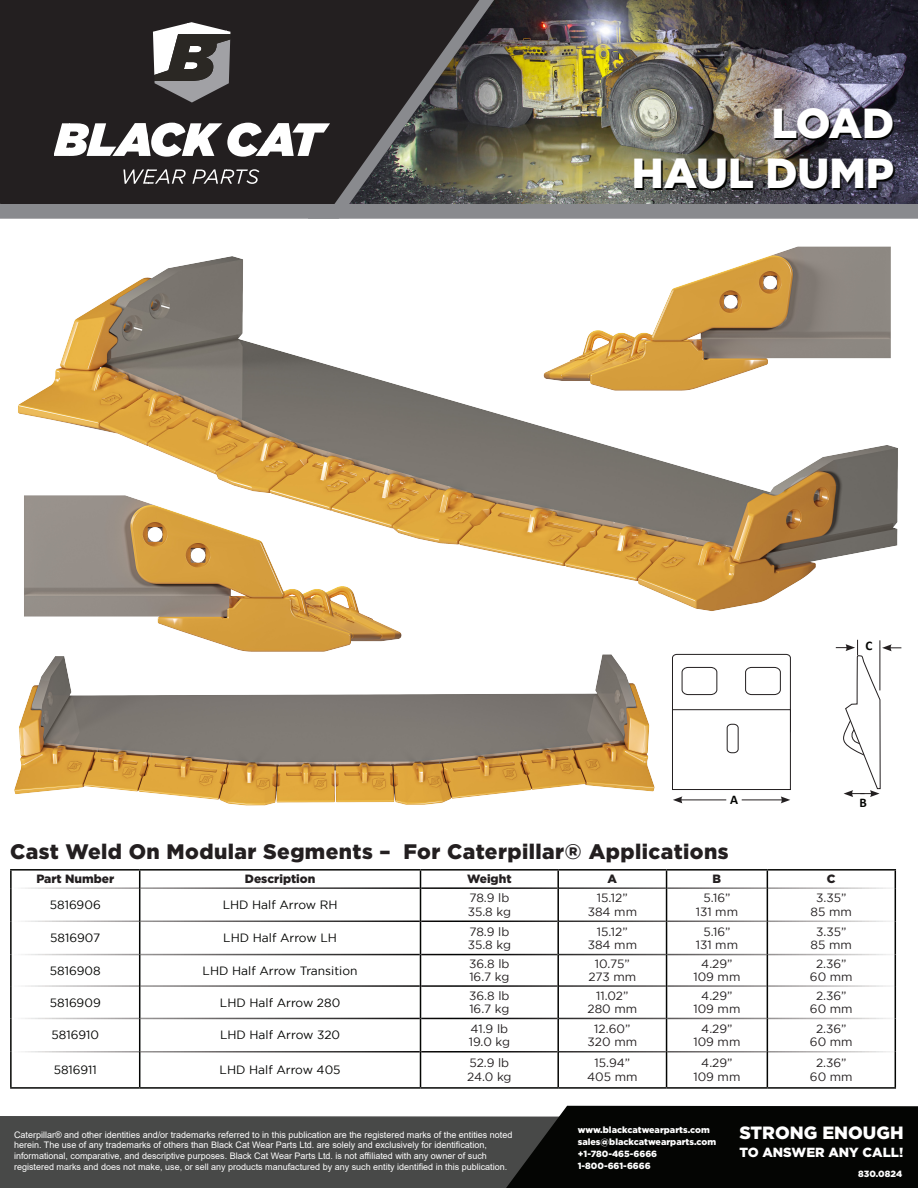
<style>
.page{position:relative;width:918px;height:1188px;background:#fff}
.page>*{position:absolute;margin:0;border:0;box-sizing:border-box;transform-origin:0 0}
.t1{font:900 42px "Gotham";color:#fff}
.t2{font:900 21px "Gotham";letter-spacing:.02em;color:#231f20}
.t3{font:900 17.7px "Gotham";color:#fff}
.t4{font:900 13.2px "Gotham";color:#fff}
.t5{font:700 13.2px "Calibri";color:#040503}
.t6{font:12px "Gotham";color:#231f20}
.t7{font:12px "Gotham";color:#040503}
.t8{font:900 12px "Gotham";color:#231f20}
.t9{font:9px/10.8px "Arial";color:#fff}
.t10{font:900 9px "Gotham";color:#fff}
</style>
<div class="page">
<img style="left:519px;top:0;width:399px;height:219px">
<svg style="left:0;top:1105px;width:918px;height:83px;background:#3c3d3b"></svg>
<svg style="left:0;top:0;width:519px;height:219px;background:#333030"></svg>
<div style="left:0;top:204px;width:918px;height:7px;background:#898a8e"></div>
<svg style="left:54px;top:123px;width:275px;height:34px"></svg>
<svg style="left:123px;top:169px;width:63px;height:15px"></svg>
<svg style="left:192px;top:169px;width:67px;height:15px"></svg>
<svg style="left:153px;top:22px;width:77px;height:81px"></svg>
<img style="left:18px;top:256px;width:880px;height:355px">
<img style="left:542px;top:246px;width:354px;height:178px">
<hr style="left:680px;top:799px;width:46px;height:1px;background:#231f20">
<svg style="left:673px;top:796px;width:9px;height:7px"></svg>
<hr style="left:742px;top:799px;width:41px;height:1px;background:#231f20">
<svg style="left:781px;top:796px;width:9px;height:7px"></svg>
<div style="left:672px;top:709px;width:119px;height:81px;border:1px solid #231f20"></div>
<svg style="left:672px;top:654px;width:119px;height:100px"></svg>
<svg style="left:836px;top:640px;width:65px;height:157px"></svg>
<hr style="left:558px;top:869px;width:109px;height:2px;background:#040503">
<hr style="left:667px;top:869px;width:100px;height:2px;background:#040503">
<svg style="left:666px;top:871px;width:1px;height:17px"></svg>
<hr style="left:767px;top:869px;width:129px;height:2px;background:#040503">
<svg style="left:767px;top:871px;width:1px;height:17px"></svg>
<svg style="left:895px;top:871px;width:1px;height:17px"></svg>
<hr style="left:666px;top:888px;width:1px;height:33px;background:#040503">
<hr style="left:767px;top:888px;width:1px;height:33px;background:#040503">
<hr style="left:895px;top:888px;width:1px;height:33px;background:#040503">
<hr style="left:10px;top:921px;width:2px;height:34px;background:#040503">
<hr style="left:139px;top:921px;width:1px;height:34px;background:#040503">
<hr style="left:420px;top:921px;width:1px;height:34px;background:#040503">
<hr style="left:557px;top:921px;width:2px;height:34px;background:#040503">
<hr style="left:666px;top:921px;width:1px;height:34px;background:#040503">
<hr style="left:767px;top:921px;width:1px;height:34px;background:#040503">
<hr style="left:895px;top:921px;width:1px;height:34px;background:#040503">
<hr style="left:10px;top:955px;width:2px;height:31px;background:#040503">
<hr style="left:139px;top:955px;width:1px;height:31px;background:#040503">
<hr style="left:420px;top:955px;width:1px;height:31px;background:#040503">
<hr style="left:557px;top:955px;width:2px;height:31px;background:#040503">
<hr style="left:666px;top:955px;width:1px;height:31px;background:#040503">
<hr style="left:767px;top:955px;width:1px;height:31px;background:#040503">
<hr style="left:895px;top:955px;width:1px;height:31px;background:#040503">
<hr style="left:10px;top:986px;width:2px;height:32px;background:#040503">
<hr style="left:139px;top:986px;width:1px;height:32px;background:#040503">
<hr style="left:420px;top:986px;width:1px;height:32px;background:#040503">
<hr style="left:557px;top:986px;width:2px;height:32px;background:#040503">
<hr style="left:666px;top:986px;width:1px;height:32px;background:#040503">
<hr style="left:767px;top:986px;width:1px;height:32px;background:#040503">
<hr style="left:895px;top:986px;width:1px;height:32px;background:#040503">
<hr style="left:10px;top:1018px;width:2px;height:34px;background:#040503">
<hr style="left:139px;top:1018px;width:1px;height:34px;background:#040503">
<hr style="left:420px;top:1018px;width:1px;height:34px;background:#040503">
<hr style="left:557px;top:1018px;width:2px;height:34px;background:#040503">
<hr style="left:666px;top:1018px;width:1px;height:34px;background:#040503">
<hr style="left:767px;top:1018px;width:1px;height:34px;background:#040503">
<hr style="left:895px;top:1018px;width:1px;height:34px;background:#040503">
<hr style="left:10px;top:1052px;width:2px;height:35px;background:#040503">
<hr style="left:139px;top:1052px;width:1px;height:35px;background:#040503">
<hr style="left:420px;top:1052px;width:1px;height:35px;background:#040503">
<hr style="left:557px;top:1052px;width:2px;height:35px;background:#040503">
<hr style="left:666px;top:1052px;width:1px;height:35px;background:#040503">
<hr style="left:767px;top:1052px;width:1px;height:35px;background:#040503">
<hr style="left:895px;top:1052px;width:1px;height:35px;background:#040503">
<hr style="left:10px;top:1087px;width:130px;height:2px;background:#040503">
<hr style="left:140px;top:1087px;width:281px;height:2px;background:#040503">
<hr style="left:421px;top:1087px;width:137px;height:2px;background:#040503">
<hr style="left:558px;top:1087px;width:109px;height:2px;background:#040503">
<hr style="left:667px;top:1087px;width:100px;height:2px;background:#040503">
<hr style="left:767px;top:1087px;width:129px;height:2px;background:#040503">
<img style="left:20px;top:472px;width:384px;height:90px">
<img style="left:10px;top:562px;width:645px;height:363px">
<p class="t1" style="left:772px;top:99px;width:124px">LOAD</p>
<p class="t1" style="left:632px;top:149px;width:264px">HAUL DUMP</p>
<p class="t5" style="left:866px;top:637px;width:8px">C</p>
<p class="t5" style="left:730px;top:791px;width:9px">A</p>
<p class="t5" style="left:859px;top:793px;width:9px">B</p>
<p class="t2" style="left:10px;top:839px;width:720px">Cast Weld On Modular Segments – For Caterpillar® Applications</p>
<p class="t8" style="left:36px;top:872px;width:79px">Part Number</p>
<p class="t8" style="left:245px;top:872px;width:72px">Description</p>
<p class="t8" style="left:467px;top:872px;width:46px">Weight</p>
<p class="t8" style="left:608px;top:872px;width:11px">A</p>
<p class="t8" style="left:713px;top:872px;width:10px">B</p>
<p class="t8" style="left:827px;top:872px;width:10px">C</p>
<p class="t7" style="left:50px;top:898px;width:52px">5816906</p>
<p class="t7" style="left:223px;top:898px;width:116px">LHD Half Arrow RH</p>
<p class="t6" style="left:469px;top:891px;width:42px">78.9 lb</p>
<p class="t6" style="left:468px;top:905px;width:45px">35.8 kg</p>
<p class="t6" style="left:703px;top:891px;width:29px">5.16”</p>
<p class="t6" style="left:696px;top:905px;width:44px">131 mm</p>
<p class="t6" style="left:597px;top:891px;width:32px">15.12”</p>
<p class="t6" style="left:588px;top:905px;width:51px">384 mm</p>
<p class="t6" style="left:816px;top:891px;width:32px">3.35”</p>
<p class="t6" style="left:811px;top:905px;width:43px">85 mm</p>
<p class="t7" style="left:50px;top:931px;width:51px">5816907</p>
<p class="t7" style="left:223px;top:931px;width:115px">LHD Half Arrow LH</p>
<p class="t7" style="left:50px;top:964px;width:52px">5816908</p>
<p class="t7" style="left:203px;top:964px;width:156px">LHD Half Arrow Transition</p>
<p class="t7" style="left:50px;top:996px;width:52px">5816909</p>
<p class="t7" style="left:220px;top:996px;width:122px">LHD Half Arrow 280</p>
<p class="t7" style="left:52px;top:1029px;width:49px">5816910</p>
<p class="t7" style="left:220px;top:1029px;width:122px">LHD Half Arrow 320</p>
<p class="t7" style="left:54px;top:1063px;width:45px">5816911</p>
<p class="t7" style="left:220px;top:1063px;width:123px">LHD Half Arrow 405</p>
<p class="t6" style="left:469px;top:925px;width:42px">78.9 lb</p>
<p class="t6" style="left:468px;top:938px;width:45px">35.8 kg</p>
<p class="t6" style="left:469px;top:957px;width:42px">36.8 lb</p>
<p class="t6" style="left:469px;top:971px;width:42px">16.7 kg</p>
<p class="t6" style="left:469px;top:989px;width:42px">36.8 lb</p>
<p class="t6" style="left:469px;top:1003px;width:42px">16.7 kg</p>
<p class="t6" style="left:471px;top:1022px;width:39px">41.9 lb</p>
<p class="t6" style="left:469px;top:1035px;width:43px">19.0 kg</p>
<p class="t6" style="left:469px;top:1057px;width:41px">52.9 lb</p>
<p class="t6" style="left:467px;top:1070px;width:46px">24.0 kg</p>
<p class="t9" style="left:14px;top:1129px;width:500px">Caterpillar® and other identities and/or trademarks referred to in this publication are the registered marks of the entities noted herein. The use of any trademarks of others than Black Cat Wear Parts Ltd. are solely and exclusively for identification,</p>
<p class="t9" style="left:14px;top:1151px;width:474px">informational, comparative, and descriptive purposes. Black Cat Wear Parts Ltd. is not affiliated with any owner of such</p>
<p class="t9" style="left:14px;top:1161px;width:495px">registered marks and does not make, use, or sell any products manufactured by any such entity identified in this publication.</p>
<p class="t6" style="left:597px;top:925px;width:32px">15.12”</p>
<p class="t6" style="left:588px;top:938px;width:51px">384 mm</p>
<p class="t6" style="left:703px;top:925px;width:29px">5.16”</p>
<p class="t6" style="left:696px;top:938px;width:44px">131 mm</p>
<p class="t6" style="left:816px;top:925px;width:32px">3.35”</p>
<p class="t6" style="left:811px;top:938px;width:43px">85 mm</p>
<p class="t6" style="left:595px;top:957px;width:36px">10.75”</p>
<p class="t6" style="left:589px;top:971px;width:49px">273 mm</p>
<p class="t6" style="left:701px;top:957px;width:33px">4.29”</p>
<p class="t6" style="left:693px;top:971px;width:49px">109 mm</p>
<p class="t6" style="left:816px;top:957px;width:32px">2.36”</p>
<p class="t6" style="left:810px;top:971px;width:44px">60 mm</p>
<p class="t6" style="left:596px;top:989px;width:34px">11.02”</p>
<p class="t6" style="left:588px;top:1003px;width:51px">280 mm</p>
<p class="t6" style="left:701px;top:989px;width:33px">4.29”</p>
<p class="t6" style="left:693px;top:1003px;width:49px">109 mm</p>
<p class="t6" style="left:816px;top:989px;width:32px">2.36”</p>
<p class="t6" style="left:810px;top:1003px;width:44px">60 mm</p>
<p class="t6" style="left:594px;top:1022px;width:38px">12.60”</p>
<p class="t6" style="left:588px;top:1035px;width:51px">320 mm</p>
<p class="t6" style="left:701px;top:1022px;width:33px">4.29”</p>
<p class="t6" style="left:693px;top:1035px;width:49px">109 mm</p>
<p class="t6" style="left:816px;top:1022px;width:32px">2.36”</p>
<p class="t6" style="left:810px;top:1035px;width:44px">60 mm</p>
<p class="t6" style="left:595px;top:1057px;width:37px">15.94”</p>
<p class="t6" style="left:587px;top:1070px;width:52px">405 mm</p>
<p class="t6" style="left:701px;top:1057px;width:33px">4.29”</p>
<p class="t6" style="left:693px;top:1070px;width:49px">109 mm</p>
<p class="t6" style="left:816px;top:1057px;width:32px">2.36”</p>
<p class="t6" style="left:810px;top:1070px;width:44px">60 mm</p>
<p class="t10" style="left:578px;top:1125px;width:134px">www.blackcatwearparts.com</p>
<p class="t10" style="left:578px;top:1137px;width:140px">sales@blackcatwearparts.com</p>
<p class="t10" style="left:578px;top:1149px;width:81px">+1-780-465-6666</p>
<p class="t10" style="left:578px;top:1161px;width:74px">1-800-661-6666</p>
<h3 class="t3" style="left:739px;top:1123px;width:166px">STRONG ENOUGH</h3>
<h3 class="t4" style="left:739px;top:1144px;width:165px">TO ANSWER ANY CALL!</h3>
<p class="t10" style="left:858px;top:1168px;width:45px">830.0824</p>
</div>
